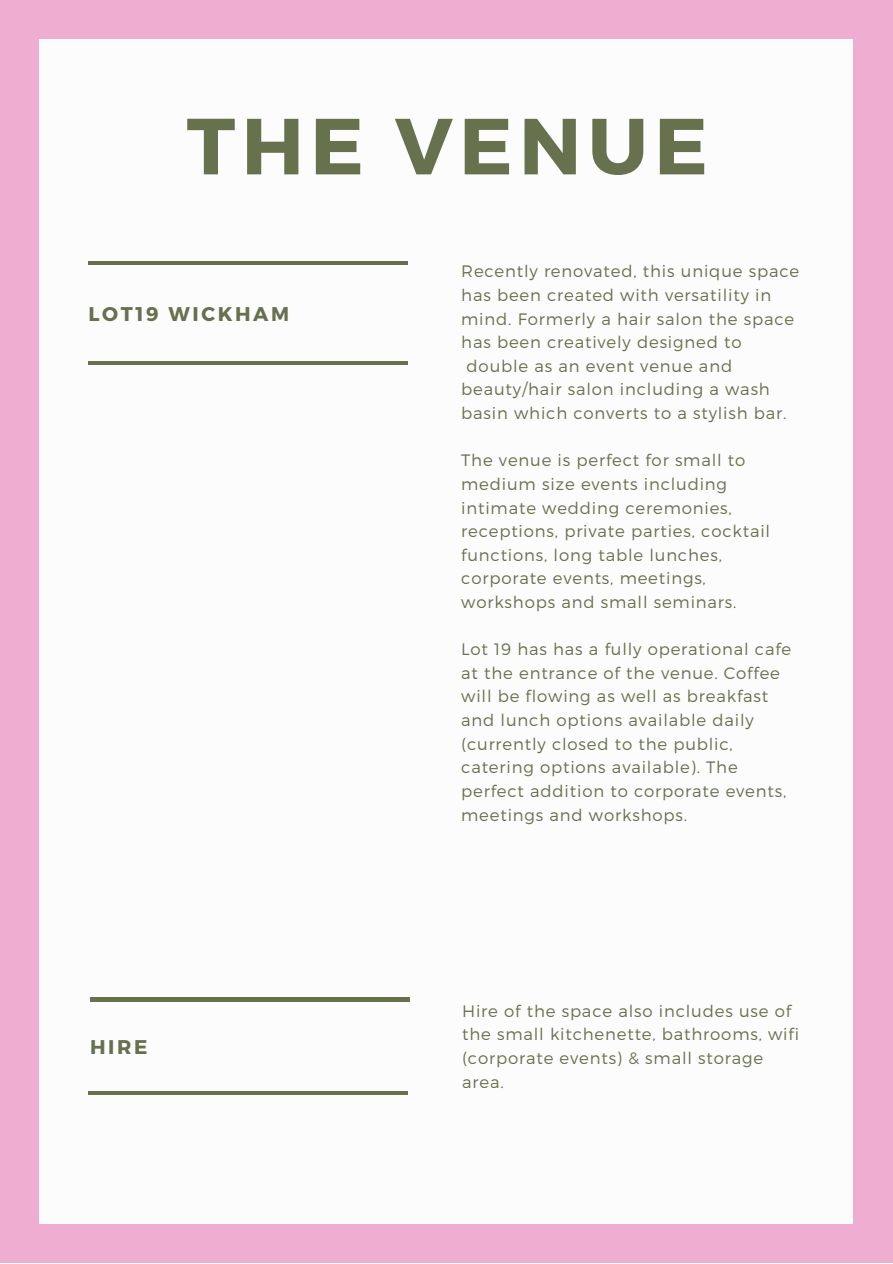
<style>
.page{position:relative;width:893px;height:1264px;background:#fff}
.page>*{position:absolute;margin:0;border:0;box-sizing:border-box;transform-origin:0 0}
.t1{font:700 79.35px "Montserrat";letter-spacing:.08em;color:#67714d}
.t2{font:700 19.8px "Montserrat";letter-spacing:.13em;color:#67714d}
.t3{font:300 16.5px/23.5px "Montserrat";letter-spacing:.05em;color:#67714d}
</style>
<div class="page">
<div style="left:0;top:0;width:892px;height:1262px;background:#efaed1"></div>
<div style="left:40px;top:39px;width:812px;height:1184px;background:#fcfcfc"></div>
<hr style="left:88px;top:261px;width:320px;height:3px;background:#67714d">
<hr style="left:88px;top:361px;width:320px;height:4px;background:#67714d">
<hr style="left:90px;top:997px;width:319px;height:4px;background:#67714d">
<svg style="left:88px;top:1091px;width:320px;height:3px"></svg>
<h1 class="t1" style="left:187px;top:94px;width:522px">THE VENUE</h1>
<p class="t2" style="left:88px;top:301px;width:202px">LOT19 WICKHAM</p>
<p class="t2" style="left:90px;top:1034px;width:59px">HIRE</p>
<p class="t3" style="left:461px;top:259px;width:339px">Recently renovated, this unique space</p>
<p class="t3" style="left:461px;top:282px;width:311px">has been created with versatility in</p>
<p class="t3" style="left:461px;top:306px;width:334px">mind. Formerly a hair salon the space</p>
<p class="t3" style="left:461px;top:330px;width:282px">has been creatively designed to</p>
<p class="t3" style="left:466px;top:353px;width:267px">double as an event venue and</p>
<p class="t3" style="left:461px;top:377px;width:310px">beauty/hair salon including a wash</p>
<p class="t3" style="left:461px;top:400px;width:327px">basin which converts to a stylish bar.</p>
<p class="t3" style="left:461px;top:448px;width:310px">The venue is perfect for small to medium size events including intimate wedding ceremonies, receptions, private parties, cocktail functions, long table lunches, corporate events, meetings, workshops and small seminars.</p>
<p class="t3" style="left:461px;top:636px;width:331px">Lot 19 has has a fully operational cafe at the entrance of the venue. Coffee will be flowing as well as breakfast and lunch options available daily (currently closed to the public, catering options available). The perfect addition to corporate events, meetings and workshops.</p>
<p class="t3" style="left:462px;top:998px;width:338px">Hire of the space also includes use of the small kitchenette, bathrooms, wifi (corporate events) &amp; small storage area.</p>
</div>
